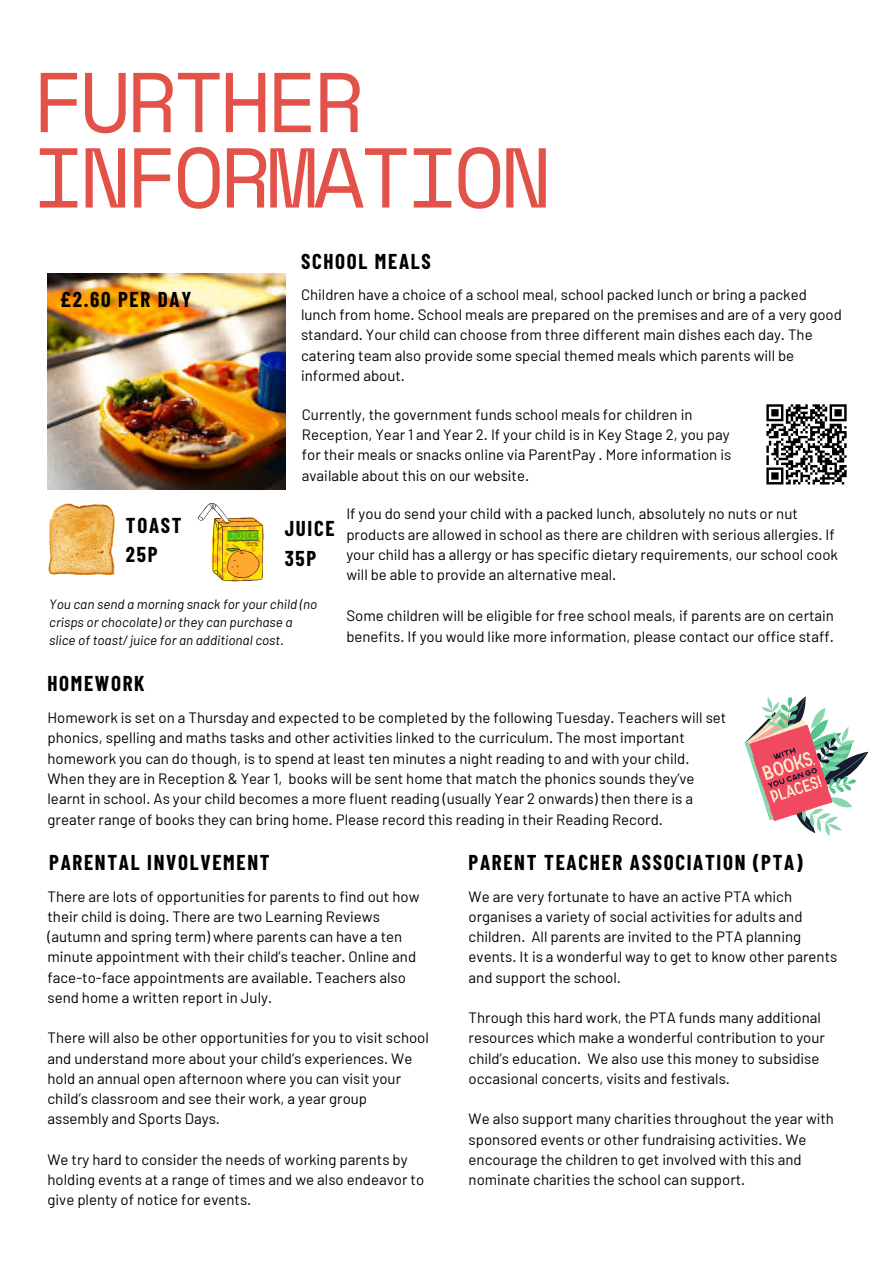
<style>
.page{position:relative;width:894px;height:1264px;background:#fff}
.page>*{position:absolute;margin:0;border:0;box-sizing:border-box;transform-origin:0 0}
.t1{font:84.6px/75.3px "Space Mono";letter-spacing:-.06em;color:#e35248}
.t2{font:700 21px/29.2px "Barlow Condensed";letter-spacing:.08em;color:#000}
.t3{font:15px/20.2px "Barlow";color:#000001}
.t4{font:italic 13.5px/18px "Barlow";color:#000001}
</style>
<div class="page">
<img style="left:47px;top:273px;width:238px;height:216px">
<svg style="left:766px;top:404px;width:81px;height:81px"></svg>
<svg style="left:48px;top:503px;width:68px;height:73px;background:#eebc6d"></svg>
<svg style="left:198px;top:503px;width:66px;height:79px"></svg>
<svg style="left:744px;top:696px;width:124px;height:139px"></svg>
<h2 class="t1" style="left:33px;top:62px;width:520px">FURTHER<br>INFORMATION</h2>
<h2 class="t2" style="left:60px;top:284px;width:132px">£2.60 PER DAY</h2>
<p class="t2" style="left:301px;top:245px;width:131px">SCHOOL MEALS</p>
<h1 class="t3" style="left:301px;top:283px;width:542px">Children have a choice of a school meal, school packed lunch or bring a packed lunch from home. School meals are prepared on the premises and are of a very good standard. Your child can choose from three different main dishes each day. The catering team also provide some special themed meals which parents will be informed about.</h1>
<p class="t3" style="left:302px;top:403px;width:431px">Currently, the government funds school meals for children in Reception, Year 1 and Year 2. If your child is in Key Stage 2, you pay for their meals or snacks online via ParentPay . More information is available about this on our website.</p>
<p class="t2" style="left:126px;top:510px;width:57px">TOAST<br>25P</p>
<p class="t2" style="left:284px;top:513px;width:52px">JUICE<br>35P</p>
<p class="t3" style="left:346px;top:503px;width:493px">If you do send your child with a packed lunch, absolutely no nuts or nut products are allowed in school as there are children with serious allergies. If your child has a allergy or has specific dietary requirements, our school cook will be able to provide an alternative meal.</p>
<p class="t4" style="left:49px;top:594px;width:270px">You can send a morning snack for your child (no crisps or chocolate) or they can purchase a slice of toast/ juice for an additional cost.</p>
<h2 class="t2" style="left:47px;top:667px;width:99px">HOMEWORK</h2>
<h2 class="t3" style="left:47px;top:707px;width:680px">Homework is set on a Thursday and expected to be completed by the following Tuesday. Teachers will set phonics, spelling and maths tasks and other activities linked to the curriculum. The most important homework you can do though, is to spend at least ten minutes a night reading to and with your child.<br>When they are in Reception &amp; Year 1, books will be sent home that match the phonics sounds they’ve learnt in school. As your child becomes a more fluent reading (usually Year 2 onwards) then there is a greater range of books they can bring home. Please record this reading in their Reading Record.</h2>
<p class="t2" style="left:49px;top:847px;width:222px">PARENTAL INVOLVEMENT</p>
<p class="t2" style="left:468px;top:847px;width:335px">PARENT TEACHER ASSOCIATION (PTA)</p>
<h2 class="t3" style="left:346px;top:605px;width:489px">Some children will be eligible for free school meals, if parents are on certain benefits. If you would like more information, please contact our office staff.</h2>
<h2 class="t3" style="left:47px;top:885px;width:373px">There are lots of opportunities for parents to find out how their child is doing. There are two Learning Reviews (autumn and spring term) where parents can have a ten minute appointment with their child’s teacher. Online and face-to-face appointments are available. Teachers also send home a written report in July.</h2>
<p class="t3" style="left:47px;top:1027px;width:383px">There will also be other opportunities for you to visit school and understand more about your child’s experiences. We hold an annual open afternoon where you can visit your child’s classroom and see their work, a year group assembly and Sports Days.</p>
<p class="t3" style="left:47px;top:1148px;width:378px">We try hard to consider the needs of working parents by holding events at a range of times and we also endeavor to give plenty of notice for events.</p>
<p class="t3" style="left:468px;top:885px;width:370px">We are very fortunate to have an active PTA which organises a variety of social activities for adults and children. All parents are invited to the PTA planning events. It is a wonderful way to get to know other parents and support the school.</p>
<p class="t3" style="left:468px;top:1006px;width:358px">Through this hard work, the PTA funds many additional resources which make a wonderful contribution to your child’s education. We also use this money to subsidise occasional concerts, visits and festivals.</p>
<h2 class="t3" style="left:468px;top:1108px;width:367px">We also support many charities throughout the year with sponsored events or other fundraising activities. We encourage the children to get involved with this and nominate charities the school can support.</h2>
</div>
